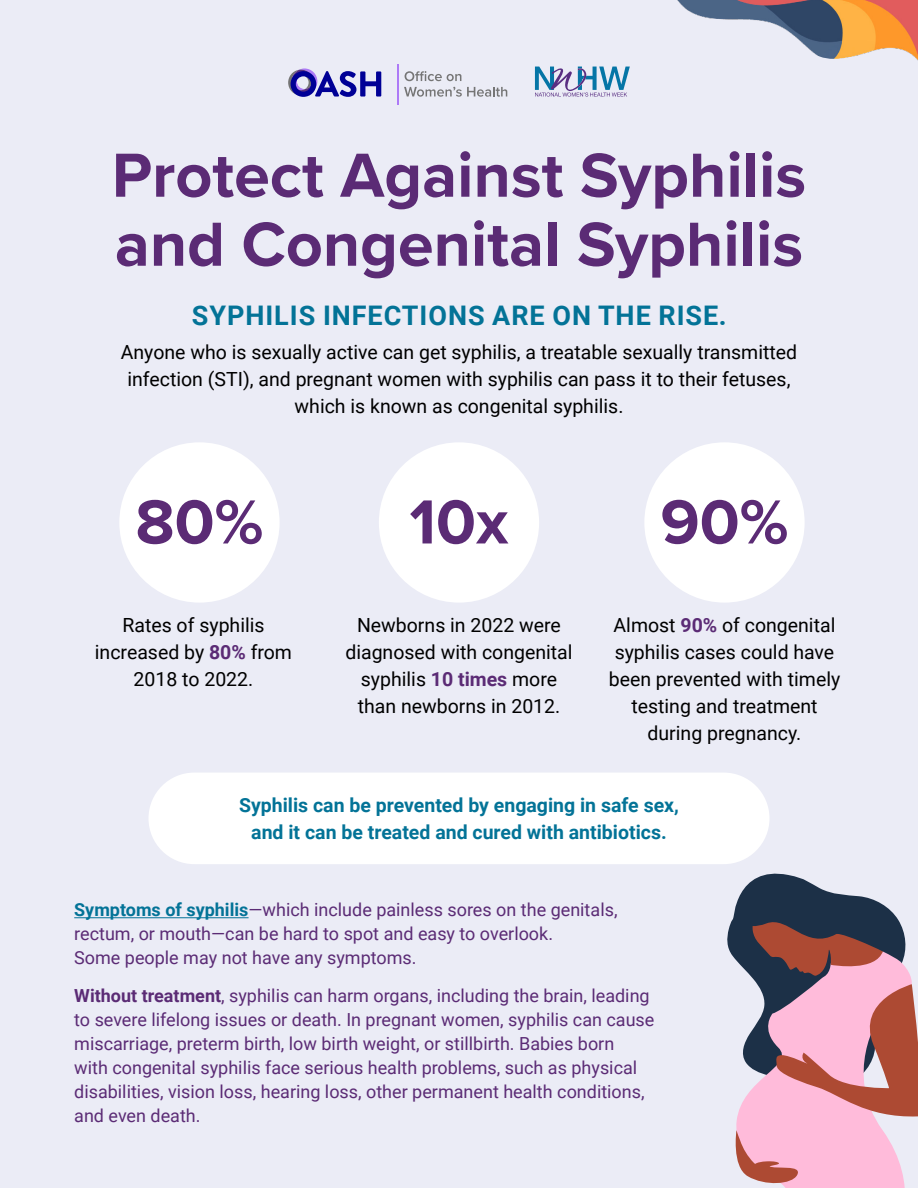
<style>
.page{position:relative;width:918px;height:1188px;background:#ebecf6}
.page>*{position:absolute;margin:0;border:0;box-sizing:border-box;transform-origin:0 0}
.t1{font:700 64.5px/69px "Proxima Nova";color:#5b2b75}
.t2{font:700 27px "Roboto";letter-spacing:.035em;color:#037397}
.t3{font:19.5px/27px "Roboto";color:#000;text-align:center}
.t4{font:700 19.5px/27px "Roboto";color:#037397;text-align:center}
.t5{font:18px/24px "Roboto";color:#5b2b75}
.s1{font-weight:700;color:#5b2b75}
.s2{font-weight:700;color:#037397}
.s3{font-weight:700}
</style>
<div class="page">
<div style="left:119px;top:442px;width:161px;height:161px;background:#fff;border-radius:50%"></div>
<div style="left:379px;top:442px;width:160px;height:161px;background:#fff;border-radius:50%"></div>
<div style="left:644px;top:442px;width:161px;height:161px;background:#fff;border-radius:50%"></div>
<hr style="left:74px;top:917px;width:175px;height:1px;background:#037397">
<svg style="left:288px;top:68px;width:93px;height:29px"></svg>
<svg style="left:405px;top:71px;width:56px;height:10px"></svg>
<svg style="left:404px;top:87px;width:103px;height:10px"></svg>
<hr style="left:397px;top:64px;width:1px;height:40px;background:#ad7af7">
<svg style="left:535px;top:66px;width:95px;height:31px"></svg>
<img style="left:677px;top:0;width:241px;height:61px">
<div style="left:148px;top:773px;width:621px;height:91px;background:#fff;border-radius:46px"></div>
<svg style="left:736px;top:1118px;width:169px;height:70px;background:#fcc0dd"></svg>
<svg style="left:735px;top:1130px;width:68px;height:56px;background:#e49fac"></svg>
<svg style="left:727px;top:873px;width:191px;height:245px"></svg>
<h1 class="t1" style="left:112px;top:139px;width:696px">Protect Against Syphilis and Congenital Syphilis</h1>
<h2 class="t2" style="left:192px;top:297px;width:536px">SYPHILIS INFECTIONS ARE ON THE RISE.</h2>
<p class="t3" style="left:121px;top:338px;width:678px">Anyone who is sexually active can get syphilis, a treatable sexually transmitted infection (STI), and pregnant women with syphilis can pass it to their fetuses, which is known as congenital syphilis.</p>
<h1 class="t1" style="left:135px;top:486px;width:129px">80%</h1>
<h1 class="t1" style="left:409px;top:486px;width:101px">10x</h1>
<h1 class="t1" style="left:660px;top:486px;width:130px">90%</h1>
<p class="t3" style="left:95px;top:611px;width:199px">Rates of syphilis increased by <span class="s1">80%</span> from<br>2018 to 2022.</p>
<p class="t3" style="left:345px;top:611px;width:229px">Newborns in 2022 were diagnosed with congenital syphilis <span class="s1">10 times</span> more than newborns in 2012.</p>
<p class="t3" style="left:609px;top:611px;width:233px">Almost <span class="s1">90%</span> of congenital syphilis cases could have been prevented with timely testing and treatment during pregnancy.</p>
<p class="t4" style="left:239px;top:791px;width:441px">Syphilis can be prevented by engaging in safe sex, and it can be treated and cured with antibiotics.</p>
<p class="t5" style="left:74px;top:897px;width:545px"><span class="s2">Symptoms of syphilis</span>—which include painless sores on the genitals, rectum, or mouth—can be hard to spot and easy to overlook.<br>Some people may not have any symptoms.</p>
<p class="t5" style="left:74px;top:983px;width:582px"><span class="s3">Without treatment</span>, syphilis can harm organs, including the brain, leading to severe lifelong issues or death. In pregnant women, syphilis can cause miscarriage, preterm birth, low birth weight, or stillbirth. Babies born<br>with congenital syphilis face serious health problems, such as physical disabilities, vision loss, hearing loss, other permanent health conditions, and even death.</p>
</div>
